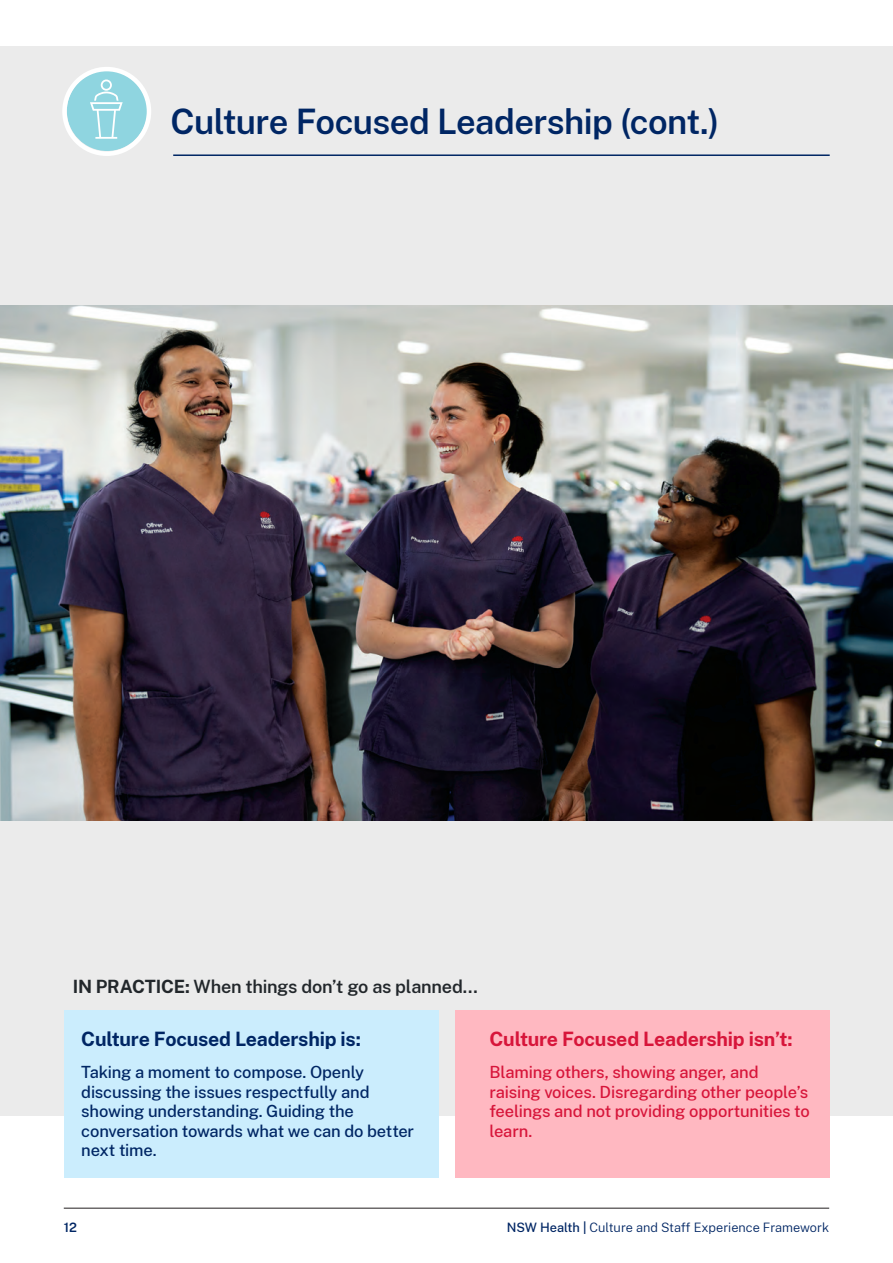
<style>
.page{position:relative;width:893px;height:1263px;background:#fff}
.page>*{position:absolute;margin:0;border:0;box-sizing:border-box;transform-origin:0 0}
.t1{font:600 34.5px "Public Sans";letter-spacing:-.015em;color:#002664}
.t2{font:700 19.5px "Public Sans";letter-spacing:-.01em;color:#d7153a}
.t3{font:700 19.5px "Public Sans";letter-spacing:-.015em;color:#002664}
.t4{font:600 18px "Public Sans";letter-spacing:-.01em;color:#22272b}
.t5{font:500 16.5px/19.5px "Public Sans";letter-spacing:-.01em;color:#002664}
.t6{font:500 16.5px/19.5px "Public Sans";letter-spacing:-.01em;color:#d7153a}
.t7{font:300 12.75px "Public Sans";color:#002664}
.t8{font:600 12.75px "Public Sans";color:#002664}
.s1{font-weight:700}
.s2{font-weight:500}
.s3{font-weight:600}
</style>
<div class="page">
<hr style="left:64px;top:1208px;width:765px;height:1px;background:#231f20">
<div style="left:0;top:46px;width:893px;height:1069px;background:#ebebeb"></div>
<div style="left:64px;top:1010px;width:374px;height:168px;background:#cbedfd"></div>
<div style="left:455px;top:1010px;width:375px;height:168px;background:#ffb8c1"></div>
<hr style="left:173px;top:154px;width:657px;height:2px;background:#002664">
<img style="left:0;top:306px;width:893px;height:515px">
<svg style="left:67px;top:72px;width:79px;height:79px;background:#aadee6"></svg>
<div style="left:62px;top:67px;width:89px;height:89px;border:4px solid #fff;border-radius:50%"></div>
<h1 class="t1" style="left:170px;top:97px;width:550px">Culture Focused Leadership (cont.)</h1>
<p class="t4" style="left:73px;top:973px;width:407px"><span class="s1">IN PRACTICE:</span> When things don’t go as planned…</p>
<p class="t3" style="left:81px;top:1024px;width:281px">Culture Focused Leadership is:</p>
<p class="t5" style="left:81px;top:1061px;width:334px">Taking a moment to compose. Openly discussing the issues respectfully and showing understanding. Guiding the conversation towards what we can do better next time.</p>
<p class="t2" style="left:489px;top:1024px;width:305px">Culture Focused Leadership isn’t:</p>
<p class="t6" style="left:489px;top:1061px;width:322px">Blaming others, showing anger, and raising voices. Disregarding other people’s feelings and not providing opportunities to learn.</p>
<p class="t8" style="left:64px;top:1218px;width:15px">12</p>
<p class="t7" style="left:507px;top:1218px;width:324px"><span class="s2">NSW Health</span> <span class="s3">|</span> Culture and Staff Experience Framework</p>
</div>
